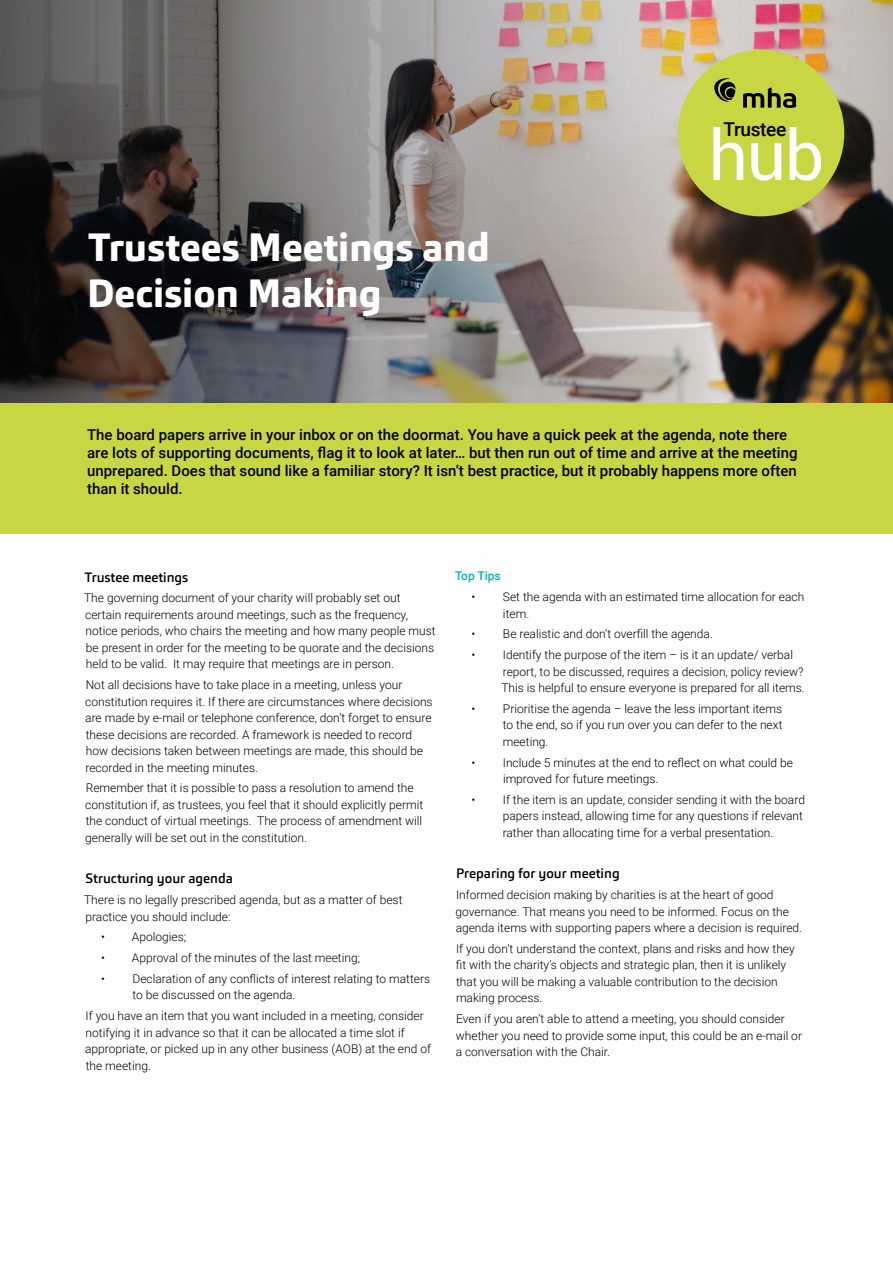
<style>
.page{position:relative;width:893px;height:1263px;background:#fff}
.page>*{position:absolute;margin:0;border:0;box-sizing:border-box;transform-origin:0 0}
.t1{font:69.6px "Roboto";color:#fff}
.t2{font:800 39px/46.8px "Carnac";color:#fff}
.t3{font:500 19.05px "Roboto";letter-spacing:-.02em;color:#000}
.t4{font:500 15px/18px "Roboto";color:#000}
.t5{font:500 13.5px "Carnac";color:#000}
.t6{font:300 12px/16.5px "Roboto";color:#000}
.t7{font:500 12px "Roboto";color:#00b1b8}
</style>
<div class="page">
<img style="left:696px;top:0;width:197px;height:403px">
<img style="left:0;top:0;width:696px;height:403px">
<div style="left:0;top:403px;width:893px;height:131px;background:#c9d643"></div>
<div style="left:678px;top:50px;width:166px;height:166px;background:#c9d643;border-radius:50%"></div>
<svg style="left:743px;top:87px;width:53px;height:21px"></svg>
<svg style="left:714px;top:78px;width:21px;height:24px"></svg>
<h2 class="t2" style="left:87px;top:224px;width:404px">Trustees Meetings and<br>Decision Making</h2>
<h3 class="t3" style="left:723px;top:116px;width:64px">Trustee</h3>
<h1 class="t1" style="left:708px;top:106px;width:117px">hub</h1>
<p class="t4" style="left:87px;top:425px;width:712px">The board papers arrive in your inbox or on the doormat. You have a quick peek at the agenda, note there are lots of supporting documents, flag it to look at later… but then run out of time and arrive at the meeting unprepared. Does that sound like a familiar story? It isn’t best practice, but it probably happens more often than it should.</p>
<p class="t5" style="left:84px;top:568px;width:105px">Trustee meetings</p>
<p class="t6" style="left:84px;top:589px;width:353px">The governing document of your charity will probably set out certain requirements around meetings, such as the frequency, notice periods, who chairs the meeting and how many people must be present in order for the meeting to be quorate and the decisions held to be valid. It may require that meetings are in person.</p>
<p class="t6" style="left:85px;top:676px;width:349px">Not all decisions have to take place in a meeting, unless your constitution requires it. If there are circumstances where decisions are made by e-mail or telephone conference, don’t forget to ensure these decisions are recorded. A framework is needed to record how decisions taken between meetings are made, this should be recorded in the meeting minutes.</p>
<p class="t6" style="left:85px;top:779px;width:339px">Remember that it is possible to pass a resolution to amend the constitution if, as trustees, you feel that it should explicitly permit the conduct of virtual meetings. The process of amendment will generally will be set out in the constitution.</p>
<p class="t5" style="left:86px;top:870px;width:149px">Structuring your agenda</p>
<p class="t6" style="left:84px;top:891px;width:320px">There is no legally prescribed agenda, but as a matter of best practice you should include:</p>
<p class="t6" style="left:101px;top:928px;width:87px">• Apologies;</p>
<p class="t6" style="left:101px;top:949px;width:260px">• Approval of the minutes of the last meeting;</p>
<p class="t6" style="left:132px;top:970px;width:299px;text-indent:-31px">• Declaration of any conflicts of interest relating to matters to be discussed on the agenda.</p>
<p class="t6" style="left:85px;top:1007px;width:347px">If you have an item that you want included in a meeting, consider notifying it in advance so that it can be allocated a time slot if appropriate, or picked up in any other business (AOB) at the end of the meeting.</p>
<p class="t7" style="left:455px;top:568px;width:47px">Top Tips</p>
<p class="t6" style="left:503px;top:588px;width:303px;text-indent:-31px">• Set the agenda with an estimated time allocation for each item.</p>
<p class="t6" style="left:471px;top:625px;width:243px">• Be realistic and don’t overfill the agenda.</p>
<p class="t6" style="left:501px;top:646px;width:305px;text-indent:-30px">• Identify the purpose of the item – is it an update/ verbal report, to be discussed, requires a decision, policy review?<br>This is helpful to ensure everyone is prepared for all items.</p>
<p class="t6" style="left:503px;top:700px;width:281px;text-align:justify;text-indent:-31px">• Prioritise the agenda – leave the less important items to the end, so if you run over you can defer to the next meeting.</p>
<p class="t6" style="left:503px;top:754px;width:291px;text-indent:-31px">• Include 5 minutes at the end to reflect on what could be improved for future meetings.</p>
<p class="t6" style="left:503px;top:791px;width:304px;text-indent:-31px">• If the item is an update, consider sending it with the board papers instead, allowing time for any questions if relevant rather than allocating time for a verbal presentation.</p>
<p class="t5" style="left:456px;top:865px;width:165px">Preparing for your meeting</p>
<p class="t6" style="left:456px;top:886px;width:348px">Informed decision making by charities is at the heart of good governance. That means you need to be informed. Focus on the agenda items with supporting papers where a decision is required.</p>
<p class="t6" style="left:456px;top:940px;width:340px">If you don’t understand the context, plans and risks and how they fit with the charity’s objects and strategic plan, then it is unlikely that you will be making a valuable contribution to the decision making process.</p>
<p class="t6" style="left:456px;top:1010px;width:348px">Even if you aren’t able to attend a meeting, you should consider whether you need to provide some input, this could be an e-mail or a conversation with the Chair.</p>
</div>
